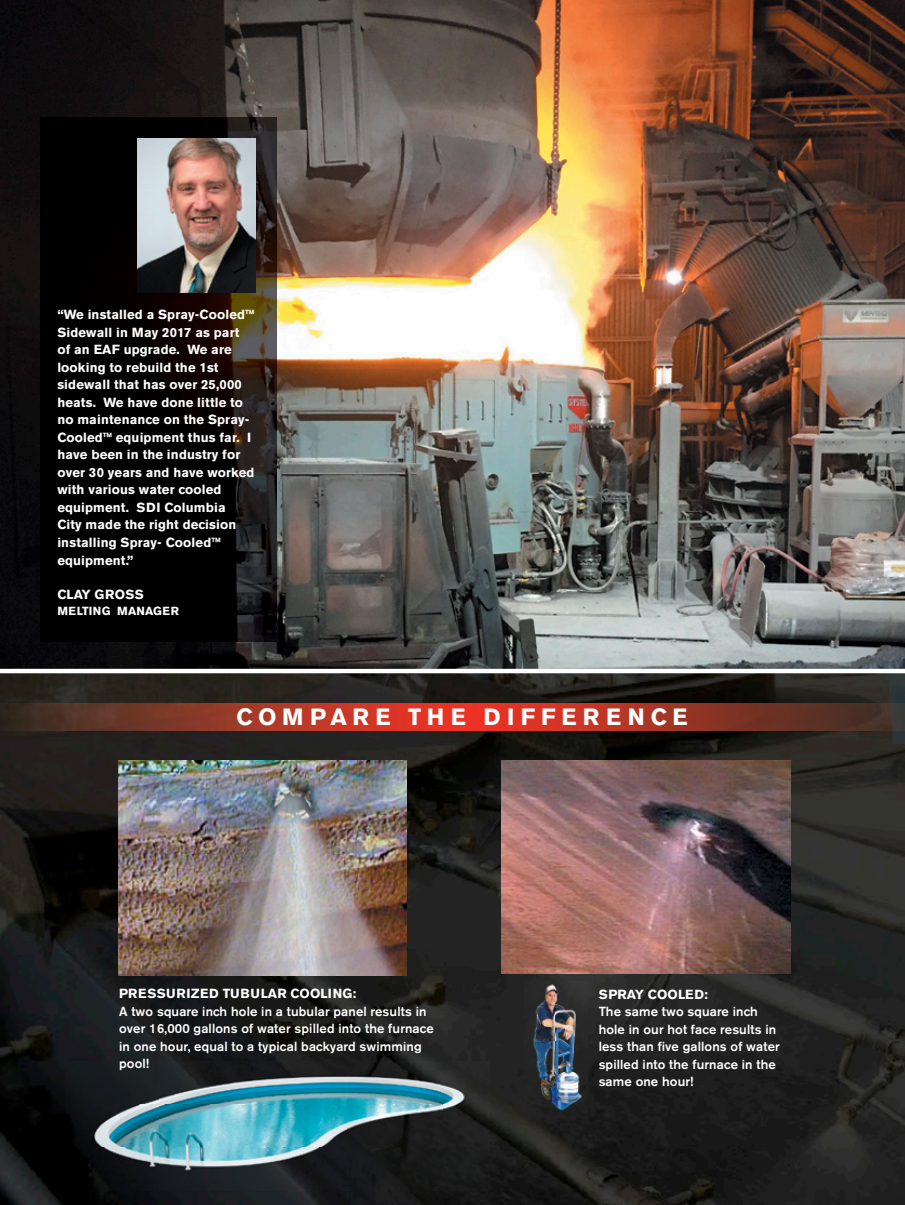
<style>
.page{position:relative;width:905px;height:1205px;background:#fff}
.page>*{position:absolute;margin:0;border:0;box-sizing:border-box;transform-origin:0 0}
.t1{font:700 23.25px "Akzidenz Grotesk BE";letter-spacing:.26em;color:#fff}
.t2{font:700 13.05px/17.5px "Akzidenz Grotesk BE";letter-spacing:.01em;color:#fff}
.t3{font:500 13.05px/17.5px "Akzidenz Grotesk BE";letter-spacing:.01em;color:#fff}
.t4{font:700 11.7px "Akzidenz Grotesk BE";letter-spacing:.02em;color:#fff}
.s1{font-weight:700}
</style>
<div class="page">
<img style="left:0;top:673px;width:904px;height:532px">
<img style="left:0;top:0;width:904px;height:669px">
<img style="left:41px;top:117px;width:236px;height:524px">
<img style="left:137px;top:139px;width:118px;height:154px">
<img style="left:65px;top:1061px;width:424px;height:129px">
<img style="left:501px;top:760px;width:289px;height:214px">
<img style="left:118px;top:760px;width:289px;height:215px">
<img style="left:0;top:703px;width:904px;height:28px">
<img style="left:524px;top:982px;width:63px;height:136px">
<p class="t2" style="left:57px;top:306px;width:199px">“We installed a Spray-Cooled™<br>Sidewall in May 2017 as part of an EAF upgrade. We are looking to rebuild the 1st sidewall that has over 25,000 heats. We have done little to no maintenance on the Spray-<br>Cooled™ equipment thus far. I have been in the industry for over 30 years and have worked with various water cooled equipment. SDI Columbia<br>City made the right decision installing Spray- Cooled™</p>
<p class="t2" style="left:57px;top:552px;width:77px">equipment.”</p>
<p class="t2" style="left:57px;top:586px;width:88px">CLAY GROSS</p>
<p class="t4" style="left:57px;top:604px;width:123px">MELTING MANAGER</p>
<p class="t1" style="left:236px;top:703px;width:452px">COMPARE THE DIFFERENCE</p>
<p class="t3" style="left:119px;top:985px;width:316px"><span class="s1">PRESSURIZED TUBULAR COOLING:<br></span>A two square inch hole in a tubular panel results in over 16,000 gallons of water spilled into the furnace in one hour, equal to a typical backyard swimming pool!</p>
<p class="t3" style="left:598px;top:985px;width:183px"><span class="s1">SPRAY COOLED:<br></span>The same two square inch hole in our hot face results in less than five gallons of water spilled into the furnace in the same one hour!</p>
</div>
